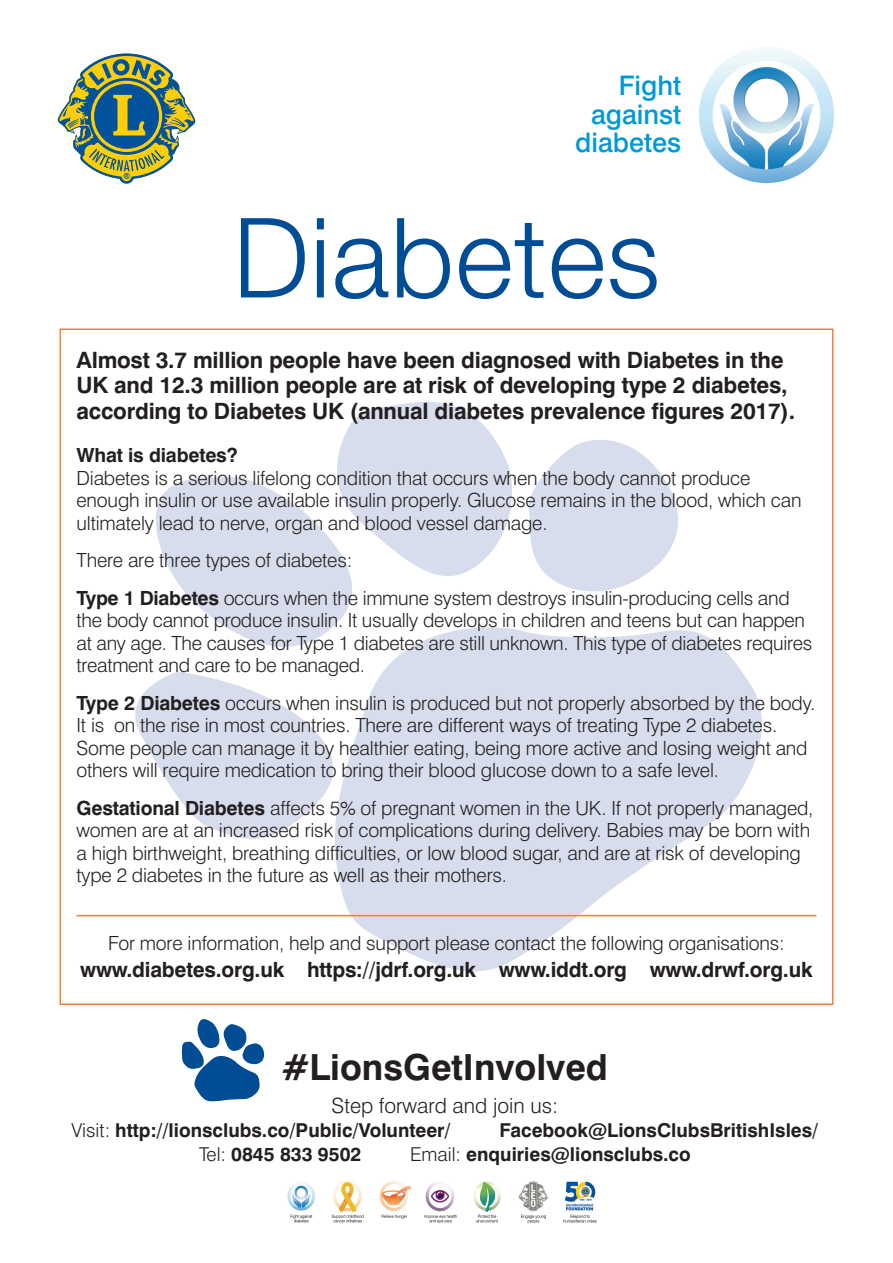
<style>
.page{position:relative;width:893px;height:1263px;background:#fff}
.page>*{position:absolute;margin:0;border:0;box-sizing:border-box;transform-origin:0 0}
.t1{font:300 111px "Helvetica Neue";letter-spacing:.01em;color:#014d95}
.t2{font:700 36px "Swiss 721 BT";color:#231f20}
.t3{font:500 27px/28.5px "Swiss 721 BT";color:#0099d8;text-align:right}
.t4{font:700 22.5px/25.5px "Swiss 721 BT";letter-spacing:-.01em;color:#231f20}
.t5{font:700 21px "Swiss 721 BT";letter-spacing:-.01em;color:#231f20}
.t6{font:300 21px "Swiss 721 BT";color:#231f20}
.t7{font:300 19.5px/22.5px "Swiss 721 BT";letter-spacing:-.01em;color:#231f20}
.t8{font:700 19.5px "Swiss 721 BT";letter-spacing:-.01em;color:#231f20}
.t9{font:700 19.2px "Swiss 721 BT";color:#231f20}
.s1{font-weight:700}
.s2{font-weight:300}
</style>
<div class="page">
<img style="left:287px;top:1181px;width:310px;height:43px">
<img style="left:699px;top:47px;width:135px;height:137px">
<svg style="left:135px;top:672px;width:194px;height:167px"></svg>
<svg style="left:155px;top:477px;width:195px;height:170px;fill:#d8dded"></svg>
<svg style="left:320px;top:402px;width:358px;height:201px"></svg>
<svg style="left:329px;top:620px;width:451px;height:352px;fill:#d8dded"></svg>
<svg style="left:57px;top:53px;width:139px;height:131px"></svg>
<svg style="left:182px;top:1019px;width:82px;height:82px"></svg>
<hr style="left:77px;top:915px;width:739px;height:1px;background:#f27f33">
<h3 class="t3" style="left:575px;top:74px;width:108px">Fight against diabetes</h3>
<h1 class="t1" style="left:233px;top:190px;width:429px">Diabetes</h1>
<p class="t4" style="left:77px;top:349px;width:720px">Almost 3.7 million people have been diagnosed with Diabetes in the<br>UK and 12.3 million people are at risk of developing type 2 diabetes, according to Diabetes UK (annual diabetes prevalence figures 2017).</p>
<p class="t8" style="left:77px;top:448px;width:163px">What is diabetes?</p>
<p class="t7" style="left:77px;top:469px;width:726px">Diabetes is a serious lifelong condition that occurs when the body cannot produce enough insulin or use available insulin properly. Glucose remains in the blood, which can ultimately lead to nerve, organ and blood vessel damage.</p>
<p class="t7" style="left:77px;top:544px;width:715px;line-height:37.5px">There are three types of diabetes:<br><span class="s1">Type 1 Diabetes</span> occurs when the immune system destroys insulin-producing cells and</p>
<p class="t7" style="left:77px;top:611px;width:737px">the body cannot produce insulin. It usually develops in children and teens but can happen at any age. The causes for Type 1 diabetes are still unknown. This type of diabetes requires treatment and care to be managed.</p>
<p class="t7" style="left:77px;top:694px;width:740px"><span class="s1">Type 2 Diabetes</span> occurs when insulin is produced but not properly absorbed by the body.<br>It is on the rise in most countries. There are different ways of treating Type 2 diabetes.<br>Some people can manage it by healthier eating, being more active and losing weight and others will require medication to bring their blood glucose down to a safe level.</p>
<p class="t7" style="left:77px;top:799px;width:738px"><span class="s1">Gestational Diabetes</span> affects 5% of pregnant women in the UK. If not properly managed, women are at an increased risk of complications during delivery. Babies may be born with a high birthweight, breathing difficulties, or low blood sugar, and are at risk of developing type 2 diabetes in the future as well as their mothers.</p>
<p class="t7" style="left:108px;top:933px;width:678px">For more information, help and support please contact the following organisations:</p>
<p class="t5" style="left:80px;top:961px;width:734px">www.diabetes.org.uk https://jdrf.org.uk www.iddt.org www.drwf.org.uk</p>
<h2 class="t2" style="left:282px;top:1054px;width:328px">#LionsGetInvolved</h2>
<p class="t6" style="left:332px;top:1098px;width:228px">Step forward and join us:</p>
<p class="t9" style="left:71px;top:1123px;width:381px"><span class="s2">Visit:</span> http://lionsclubs.co/Public/Volunteer/</p>
<p class="t9" style="left:499px;top:1123px;width:320px">Facebook@LionsClubsBritishIsles/</p>
<p class="t9" style="left:199px;top:1147px;width:164px"><span class="s2">Tel:</span> 0845 833 9502</p>
<p class="t9" style="left:410px;top:1147px;width:282px"><span class="s2">Email:</span> enquiries@lionsclubs.co</p>
</div>
